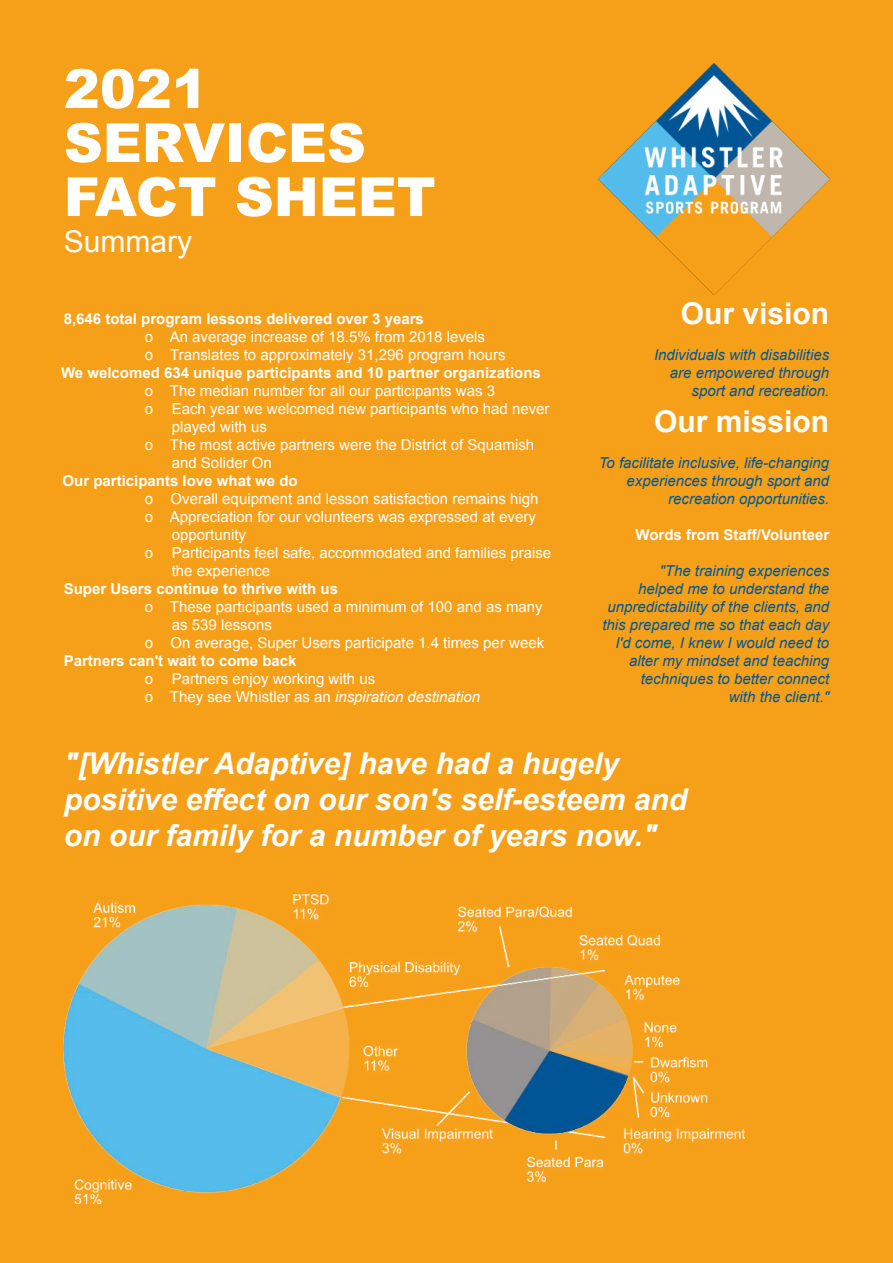
<style>
.page{position:relative;width:893px;height:1263px;background:#f6a01a}
.page>*{position:absolute;margin:0;border:0;box-sizing:border-box;transform-origin:0 0}
.t1{font:900 54px/54px "Arial";color:#fff}
.t2{font:italic 700 30px/36px "Arial";color:#fff}
.t3{font:700 30px "Arial";color:#fff}
.t4{font:30px "Arial";color:#fff}
.t5{font:15px/18px "Arial";color:#fff}
.t6{font:italic 15px/18px "Arial";color:#005695;text-align:right}
.t7{font:700 15px "Arial";color:#fff}
.s1{font-style:italic}
</style>
<div class="page">
<img style="left:598px;top:64px;width:231px;height:231px">
<img style="left:64px;top:895px;width:681px;height:308px">
<h1 class="t1" style="left:64px;top:60px;width:373px">2021<br>SERVICES<br>FACT SHEET</h1>
<h2 class="t4" style="left:64px;top:222px;width:130px">Summary</h2>
<p class="t7" style="left:64px;top:309px;width:362px">8,646 total program lessons delivered over 3 years</p>
<p class="t5" style="left:145px;top:328px;width:362px">o An average increase of 18.5% from 2018 levels<br>o Translates to approximately 31,296 program hours</p>
<p class="t7" style="left:61px;top:363px;width:481px">We welcomed 634 unique participants and 10 partner organizations</p>
<p class="t5" style="left:145px;top:382px;width:352px">o The median number for all our participants was 3</p>
<p class="t5" style="left:145px;top:400px;width:406px">o Each year we welcomed new participants who had never</p>
<p class="t5" style="left:172px;top:418px;width:97px">played with us</p>
<p class="t5" style="left:145px;top:436px;width:391px">o The most active partners were the District of Squamish</p>
<p class="t5" style="left:172px;top:454px;width:102px">and Solider On</p>
<p class="t7" style="left:63px;top:471px;width:237px">Our participants love what we do</p>
<p class="t5" style="left:145px;top:490px;width:395px">o Overall equipment and lesson satisfaction remains high</p>
<p class="t5" style="left:145px;top:508px;width:393px">o Appreciation for our volunteers was expressed at every</p>
<p class="t5" style="left:172px;top:526px;width:76px">opportunity</p>
<p class="t5" style="left:145px;top:544px;width:408px">o Participants feel safe, accommodated and families praise</p>
<p class="t5" style="left:172px;top:562px;width:100px">the experience</p>
<p class="t7" style="left:64px;top:579px;width:276px">Super Users continue to thrive with us</p>
<p class="t5" style="left:145px;top:598px;width:399px">o These participants used a minimum of 100 and as many</p>
<p class="t5" style="left:172px;top:616px;width:102px">as 539 lessons</p>
<p class="t5" style="left:145px;top:634px;width:401px">o On average, Super Users participate 1.4 times per week</p>
<p class="t7" style="left:64px;top:651px;width:234px">Partners can't wait to come back</p>
<p class="t5" style="left:145px;top:670px;width:337px">o Partners enjoy working with us<br>o They see Whistler as an <span class="s1">inspiration destination</span></p>
<h2 class="t3" style="left:681px;top:294px;width:150px">Our vision</h2>
<p class="t6" style="left:654px;top:346px;width:177px">Individuals with disabilities are empowered through sport and recreation.</p>
<h2 class="t3" style="left:654px;top:402px;width:177px">Our mission</h2>
<p class="t6" style="left:599px;top:454px;width:232px">To facilitate inclusive, life-changing experiences through sport and recreation opportunities.</p>
<p class="t7" style="left:636px;top:525px;width:195px">Words from Staff/Volunteer</p>
<p class="t6" style="left:602px;top:562px;width:228px">"The training experiences<br>helped me to understand the unpredictability of the clients, and this prepared me so that each day<br>I'd come, I knew I would need to alter my mindset and teaching techniques to better connect<br>with the client."</p>
<h2 class="t2" style="left:64px;top:747px;width:625px">"[Whistler Adaptive] have had a hugely positive effect on our son's self-esteem and on our family for a number of years now."</h2>
</div>
